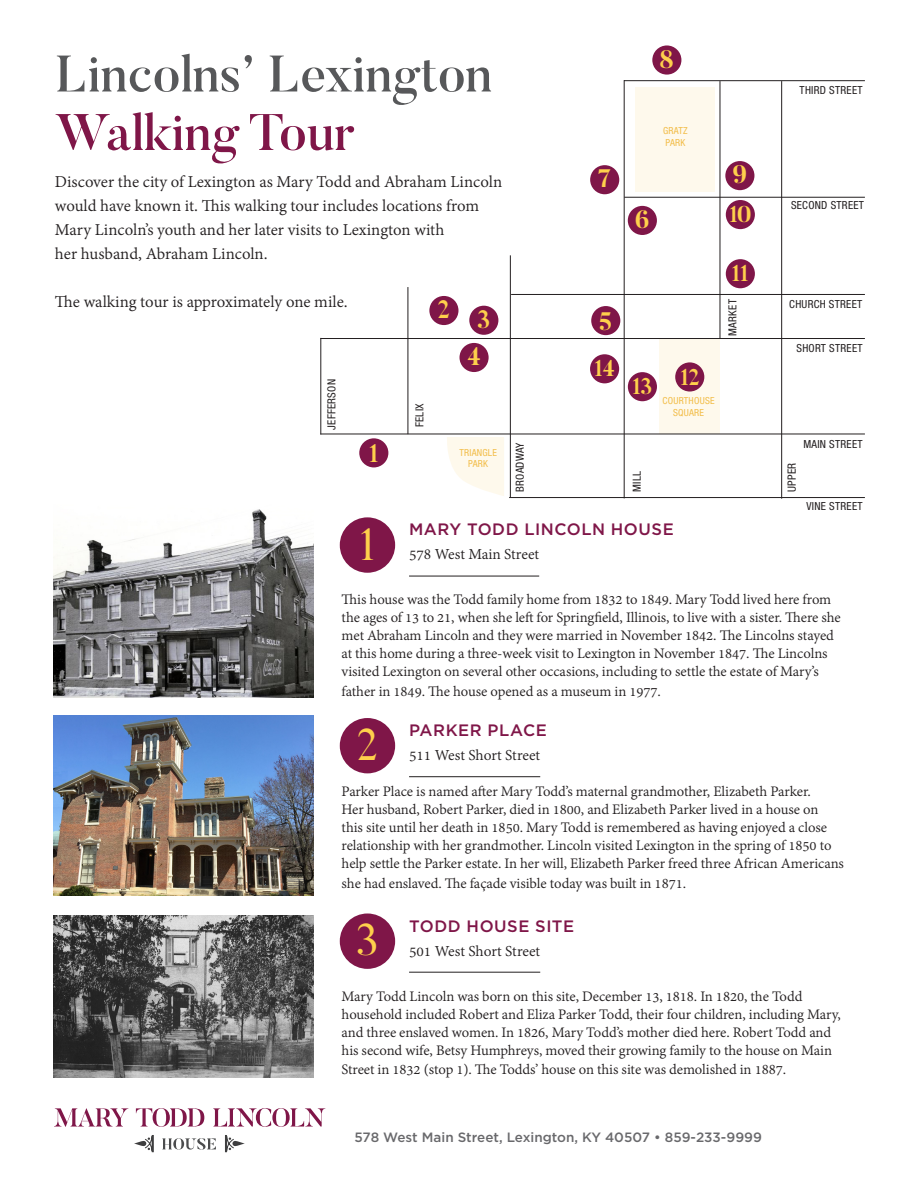
<style>
.page{position:relative;width:918px;height:1188px;background:#fff}
.page>*{position:absolute;margin:0;border:0;box-sizing:border-box;transform-origin:0 0}
.t1{font:500 51px "Butler";color:#57585a}
.t2{font:500 51px "Butler";color:#7f1648}
.t3{font:44.4px "Butler";color:#fed04c}
.t4{font:700 25.2px "Butler";color:#fed04c}
.t5{font:700 22.8px "Butler";letter-spacing:-.04em;color:#fed04c}
.t6{font:18px/24px "Adobe Devanagari";color:#231f20}
.t7{font:16.5px/24px "Adobe Devanagari";color:#231f20}
.t8{font:500 16.5px/24px "Gotham";letter-spacing:.035em;color:#7f1648}
.t9{font:15.75px/18px "Adobe Devanagari";letter-spacing:-.005em;color:#231f20}
.t10{font:500 13.5px "Gotham";color:#69696c}
.t11{font:condensed 11.4px "Helvetica Neue";letter-spacing:.025em;color:#231f20}
.t12{font:condensed 11.1px "Helvetica Neue";letter-spacing:.025em;color:#231f20}
.t13{font:condensed 9.75px/11.7px "Helvetica Neue";letter-spacing:.025em;color:#f2bd49;text-align:center}
.s1{font-family:"Adobe Devanagari";font-weight:400;color:#231f20}
.s2{font-family:"Gotham";font-weight:500;color:#7f1648}
</style>
<div class="page">
<svg style="left:54px;top:1108px;width:271px;height:19px"></svg>
<svg style="left:162px;top:1138px;width:54px;height:12px"></svg>
<svg style="left:134px;top:1135px;width:20px;height:17px"></svg>
<svg style="left:225px;top:1135px;width:20px;height:17px"></svg>
<img style="left:53px;top:916px;width:260px;height:162px">
<img style="left:54px;top:715px;width:259px;height:181px">
<img style="left:54px;top:509px;width:259px;height:189px">
<div style="left:340px;top:517px;width:55px;height:56px;background:#7f1648;border-radius:50%"></div>
<hr style="left:409px;top:576px;width:130px;height:1px;background:#231f20">
<hr style="left:409px;top:776px;width:131px;height:1px;background:#231f20">
<hr style="left:409px;top:972px;width:131px;height:1px;background:#231f20">
<div style="left:340px;top:914px;width:55px;height:55px;background:#7f1648;border-radius:50%"></div>
<div style="left:340px;top:718px;width:55px;height:55px;background:#7f1648;border-radius:50%"></div>
<hr style="left:511px;top:294px;width:354px;height:1px;background:#231f20">
<hr style="left:624px;top:197px;width:241px;height:1px;background:#231f20">
<hr style="left:624px;top:80px;width:241px;height:1px;background:#231f20">
<hr style="left:510px;top:255px;width:1px;height:243px;background:#231f20">
<hr style="left:320px;top:338px;width:1px;height:96px;background:#231f20">
<hr style="left:408px;top:287px;width:1px;height:147px;background:#231f20">
<hr style="left:624px;top:80px;width:1px;height:418px;background:#231f20">
<hr style="left:781px;top:81px;width:1px;height:418px;background:#231f20">
<hr style="left:720px;top:81px;width:1px;height:258px;background:#231f20">
<div style="left:359px;top:438px;width:29px;height:29px;background:#7f1648;border-radius:50%"></div>
<div style="left:429px;top:296px;width:29px;height:29px;background:#7f1648;border-radius:50%"></div>
<div style="left:469px;top:306px;width:29px;height:29px;background:#7f1648;border-radius:50%"></div>
<div style="left:460px;top:343px;width:29px;height:29px;background:#7f1648;border-radius:50%"></div>
<div style="left:591px;top:306px;width:29px;height:29px;background:#7f1648;border-radius:50%"></div>
<div style="left:628px;top:206px;width:29px;height:29px;background:#7f1648;border-radius:50%"></div>
<div style="left:590px;top:165px;width:29px;height:29px;background:#7f1648;border-radius:50%"></div>
<div style="left:635px;top:87px;width:79px;height:105px;background:#fef9ec"></div>
<div style="left:659px;top:339px;width:61px;height:95px;background:#fef9ec"></div>
<div style="left:652px;top:45px;width:29px;height:30px;background:#7f1648;border-radius:50%"></div>
<div style="left:725px;top:161px;width:29px;height:29px;background:#7f1648;border-radius:50%"></div>
<div style="left:726px;top:200px;width:29px;height:29px;background:#7f1648;border-radius:50%"></div>
<div style="left:726px;top:259px;width:29px;height:29px;background:#7f1648;border-radius:50%"></div>
<div style="left:675px;top:362px;width:29px;height:30px;background:#7f1648;border-radius:50%"></div>
<div style="left:628px;top:372px;width:29px;height:29px;background:#7f1648;border-radius:50%"></div>
<div style="left:590px;top:354px;width:29px;height:29px;background:#7f1648;border-radius:50%"></div>
<hr style="left:320px;top:434px;width:545px;height:1px;background:#231f20">
<hr style="left:509px;top:497px;width:356px;height:1px;background:#231f20">
<svg style="left:447px;top:437px;width:57px;height:59px"></svg>
<hr style="left:320px;top:338px;width:545px;height:1px;background:#231f20">
<p class="t1" style="left:55px;top:41px;width:439px">Lincolns’ Lexington</p>
<p class="t2" style="left:55px;top:100px;width:301px">Walking Tour</p>
<p class="t6" style="left:55px;top:172px;width:449px">Discover the city of Lexington as Mary Todd and Abraham Lincoln would have known it. This walking tour includes locations from Mary Lincoln’s youth and her later visits to Lexington with<br>her husband, Abraham Lincoln.</p>
<p class="t6" style="left:55px;top:292px;width:294px">The walking tour is approximately one mile.</p>
<p class="t4" style="left:438px;top:293px;width:14px">2</p>
<p class="t4" style="left:477px;top:303px;width:15px">3</p>
<p class="t4" style="left:467px;top:340px;width:15px">4</p>
<p class="t12" style="left:325px;top:430px;width:52px;rotate:-90deg">JEFFERSON</p>
<p class="t12" style="left:413px;top:427px;width:25px;rotate:-90deg">FELIX</p>
<p class="t4" style="left:660px;top:43px;width:16px">8</p>
<p class="t4" style="left:598px;top:163px;width:15px">7</p>
<p class="t4" style="left:599px;top:305px;width:15px">5</p>
<p class="t5" style="left:594px;top:354px;width:23px">14</p>
<p class="t13" style="left:663px;top:125px;width:26px;text-align:left">GRATZ<br>PARK</p>
<p class="t4" style="left:635px;top:203px;width:16px">6</p>
<p class="t4" style="left:733px;top:158px;width:16px">9</p>
<p class="t5" style="left:729px;top:200px;width:24px">10</p>
<p class="t5" style="left:632px;top:372px;width:22px">13</p>
<p class="t5" style="left:680px;top:362px;width:21px">12</p>
<p class="t13" style="left:663px;top:395px;width:54px">COURTHOUSE<br>SQUARE</p>
<p class="t5" style="left:731px;top:259px;width:19px">11</p>
<p class="t12" style="left:726px;top:336px;width:38px;rotate:-90deg">MARKET</p>
<p class="t12" style="left:800px;top:84px;width:65px">THIRD STREET</p>
<p class="t12" style="left:791px;top:199px;width:75px">SECOND STREET</p>
<p class="t12" style="left:789px;top:297px;width:75px">CHURCH STREET</p>
<p class="t12" style="left:797px;top:341px;width:68px">SHORT STREET</p>
<p class="t4" style="left:368px;top:437px;width:12px">1</p>
<p class="t13" style="left:459px;top:446px;width:39px">TRIANGLE<br>PARK</p>
<p class="t12" style="left:513px;top:492px;width:51px;rotate:-90deg">BROADWAY</p>
<p class="t12" style="left:803px;top:437px;width:61px">MAIN STREET</p>
<p class="t12" style="left:630px;top:492px;width:22px;rotate:-90deg">MILL</p>
<p class="t11" style="left:785px;top:492px;width:31px;rotate:-90deg">UPPER</p>
<p class="t12" style="left:806px;top:500px;width:58px">VINE STREET</p>
<p class="t3" style="left:359px;top:517px;width:19px">1</p>
<p class="t8" style="left:409px;top:517px;width:266px">MARY TODD LINCOLN HOUSE<br><span class="s1">578 West Main Street</span></p>
<p class="t9" style="left:342px;top:592px;width:501px">This house was the Todd family home from 1832 to 1849. Mary Todd lived here from the ages of 13 to 21, when she left for Springfield, Illinois, to live with a sister. There she met Abraham Lincoln and they were married in November 1842. The Lincolns stayed at this home during a three-week visit to Lexington in November 1847. The Lincolns visited Lexington on several other occasions, including to settle the estate of Mary’s</p>
<p class="t9" style="left:342px;top:684px;width:321px">father in 1849. The house opened as a museum in 1977.</p>
<p class="t7" style="left:409px;top:721px;width:139px"><span class="s2">PARKER PLACE<br></span>511 West Short Street</p>
<p class="t9" style="left:342px;top:784px;width:504px">Parker Place is named after Mary Todd’s maternal grandmother, Elizabeth Parker.<br>Her husband, Robert Parker, died in 1800, and Elizabeth Parker lived in a house on<br>this site until her death in 1850. Mary Todd is remembered as having enjoyed a close relationship with her grandmother. Lincoln visited Lexington in the spring of 1850 to help settle the Parker estate. In her will, Elizabeth Parker freed three African Americans</p>
<p class="t9" style="left:342px;top:875px;width:346px">she had enslaved. The façade visible today was built in 1871.</p>
<p class="t7" style="left:409px;top:916px;width:166px"><span class="s2">TODD HOUSE SITE<br></span>501 West Short Street</p>
<p class="t9" style="left:342px;top:988px;width:501px">Mary Todd Lincoln was born on this site, December 13, 1818. In 1820, the Todd household included Robert and Eliza Parker Todd, their four children, including Mary, and three enslaved women. In 1826, Mary Todd’s mother died here. Robert Todd and his second wife, Betsy Humphreys, moved their growing family to the house on Main</p>
<p class="t9" style="left:342px;top:1062px;width:446px">Street in 1832 (stop 1). The Todds’ house on this site was demolished in 1887.</p>
<p class="t3" style="left:357px;top:716px;width:23px">2</p>
<p class="t3" style="left:356px;top:912px;width:24px">3</p>
<p class="t10" style="left:355px;top:1130px;width:409px">578 West Main Street, Lexington, KY 40507 • 859-233-9999</p>
</div>
